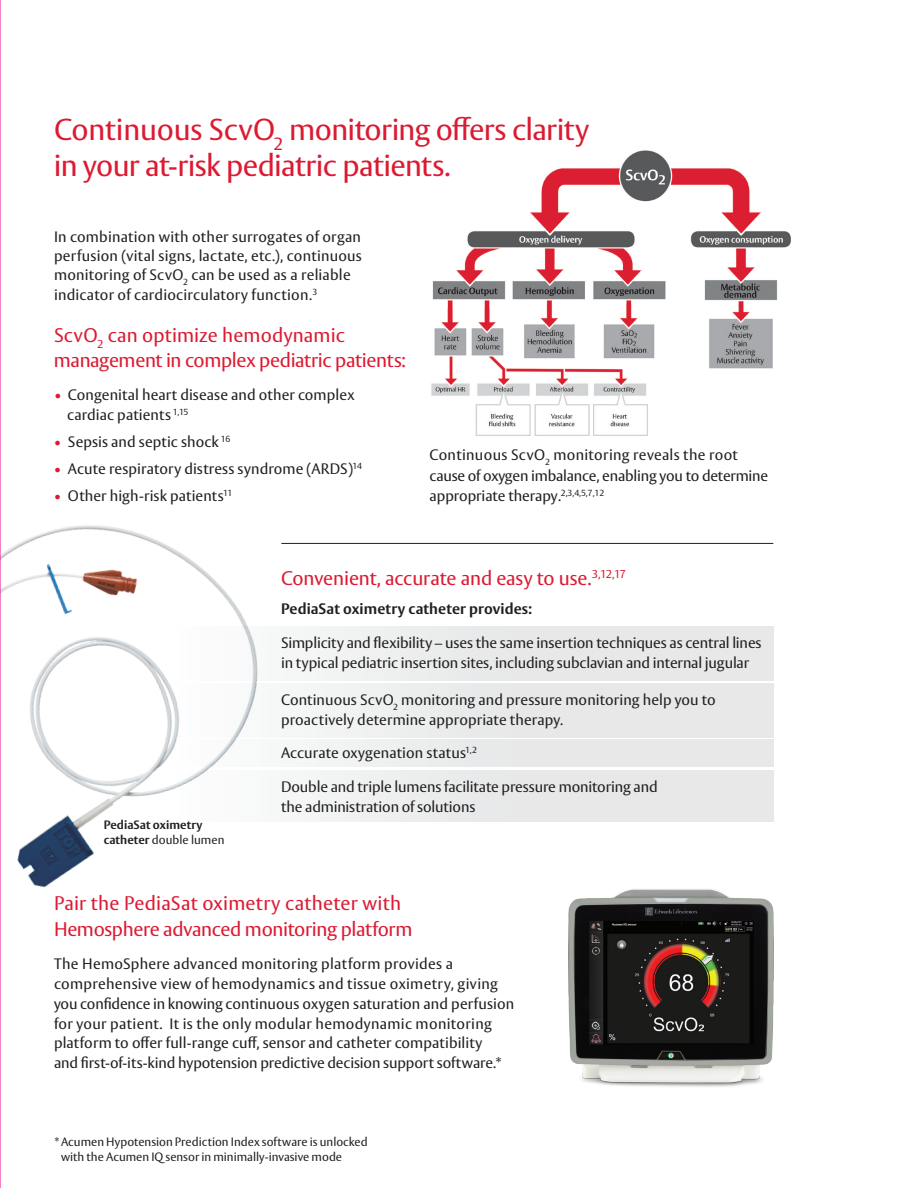
<style>
.page{position:relative;width:918px;height:1188px;background:#fff}
.page>*{position:absolute;margin:0;border:0;box-sizing:border-box;transform-origin:0 0}
.t1{font:30px/36px "Vesta Std";letter-spacing:-.02em;color:#dc1a32}
.t2{font:19.5px/25.5px "Vesta Std";letter-spacing:-.005em;color:#dc1a32}
.t3{font:15px/19.8px "Vesta Std";letter-spacing:.005em;color:#231f20}
.t4{font:15px/21px "Vesta Std";letter-spacing:-.015em;color:#231f20}
.t5{font:700 15px "Vesta Std";letter-spacing:.005em;color:#231f20}
.t6{font:12px/15px "Vesta Std";color:#231f20}
.t7{font:700 12px/15px "Vesta Std";letter-spacing:.005em;color:#231f20}
.s1{color:#dc1a32}
.s2{font-weight:400}
</style>
<div class="page">
<img style="left:1px;top:525px;width:295px;height:363px">
<hr style="left:281px;top:543px;width:492px;height:1px;background:#231f20">
<svg style="left:58px;top:626px;width:715px;height:54px"></svg>
<div style="left:58px;top:683px;width:715px;height:54px;background:linear-gradient(to right,#fdfdfe,#e1e3e1)"></div>
<div style="left:58px;top:740px;width:715px;height:27px;background:linear-gradient(to right,#fcfdfd,#e2e3e2)"></div>
<svg style="left:58px;top:770px;width:715px;height:52px"></svg>
<img style="left:431px;top:150px;width:360px;height:286px">
<img style="left:568px;top:889px;width:206px;height:198px">
<hr style="left:0;top:0;width:1px;height:1188px;background:#ed028c">
<h1 class="t1" style="left:54px;top:112px;width:537px">Continuous ScvO<sub>2</sub> monitoring offers clarity in your at-risk pediatric patients.</h1>
<p class="t3" style="left:54px;top:227px;width:310px;line-height:19.4px">In combination with other surrogates of organ perfusion (vital signs, lactate, etc.), continuous monitoring of ScvO<sub>2</sub> can be used as a reliable indicator of cardiocirculatory function.<sup>3</sup></p>
<h2 class="t2" style="left:54px;top:322px;width:353px">ScvO<sub>2</sub> can optimize hemodynamic management in complex pediatric patients:</h2>
<p class="t3" style="left:67px;top:385px;width:289px;text-indent:-13px"><span class="s1">•</span> Congenital heart disease and other complex cardiac patients <sup>1,15</sup></p>
<p class="t3" style="left:54px;top:432px;width:178px"><span class="s1">•</span> Sepsis and septic shock <sup>16</sup></p>
<p class="t3" style="left:54px;top:459px;width:309px"><span class="s1">•</span> Acute respiratory distress syndrome (ARDS)<sup>14</sup></p>
<p class="t3" style="left:54px;top:486px;width:180px"><span class="s1">•</span> Other high-risk patients<sup>11</sup></p>
<p class="t4" style="left:430px;top:444px;width:340px">Continuous ScvO<sub>2</sub> monitoring reveals the root cause of oxygen imbalance, enabling you to determine</p>
<p class="t3" style="left:430px;top:485px;width:176px">appropriate therapy.<sup>2,3,4,5,7,12</sup></p>
<h2 class="t2" style="left:281px;top:565px;width:347px">Convenient, accurate and easy to use.<sup>3,12,17</sup></h2>
<p class="t5" style="left:281px;top:600px;width:253px">PediaSat oximetry catheter provides:</p>
<p class="t7" style="left:104px;top:818px;width:122px">PediaSat oximetry catheter <span class="s2">double lumen</span></p>
<p class="t3" style="left:281px;top:633px;width:482px">Simplicity and flexibility – uses the same insertion techniques as central lines in typical pediatric insertion sites, including subclavian and internal jugular</p>
<p class="t3" style="left:281px;top:690px;width:436px">Continuous ScvO<sub>2</sub> monitoring and pressure monitoring help you to proactively determine appropriate therapy.</p>
<p class="t3" style="left:281px;top:743px;width:197px">Accurate oxygenation status<sup>1,2</sup></p>
<p class="t3" style="left:281px;top:777px;width:378px">Double and triple lumens facilitate pressure monitoring and the administration of solutions</p>
<h2 class="t2" style="left:54px;top:890px;width:360px">Pair the PediaSat oximetry catheter with<br>Hemosphere advanced monitoring platform</h2>
<p class="t3" style="left:54px;top:954px;width:462px">The HemoSphere advanced monitoring platform provides a comprehensive view of hemodynamics and tissue oximetry, giving you confidence in knowing continuous oxygen saturation and perfusion for your patient. It is the only modular hemodynamic monitoring platform to offer full-range cuff, sensor and catheter compatibility<br>and first-of-its-kind hypotension predictive decision support software.*</p>
<p class="t6" style="left:61px;top:1134px;width:308px;text-indent:-7px">* Acumen Hypotension Prediction Index software is unlocked with the Acumen IQ sensor in minimally-invasive mode</p>
</div>
